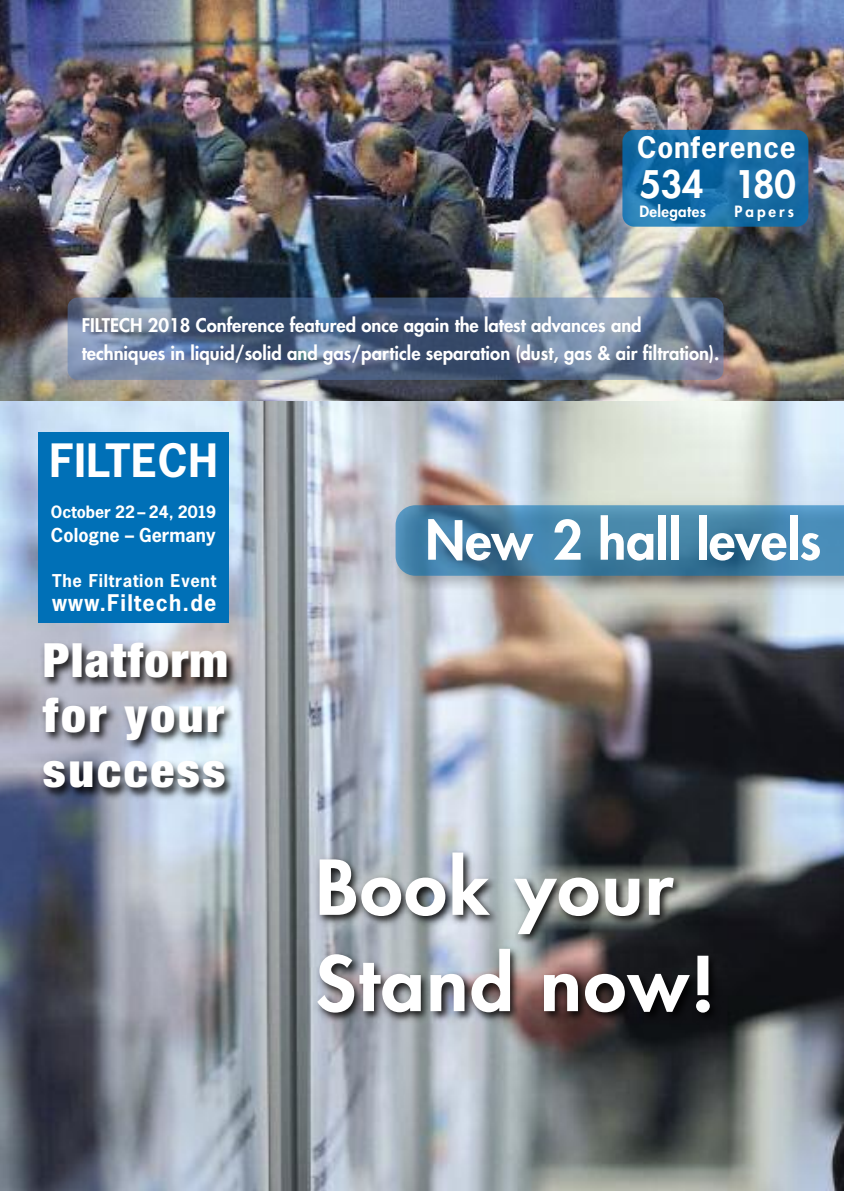
<style>
.page{position:relative;width:844px;height:1191px;background:#fff}
.page>*{position:absolute;margin:0;border:0;box-sizing:border-box;transform-origin:0 0}
.t1{font:800 73.5px/96.2px "Futura Std";letter-spacing:.025em;color:#fff;scale:1.05 1}
.t2{font:800 52.5px "Futura Std";color:#fff}
.t3{font:900 condensed 47.25px/55.1px "Helvetica Neue";letter-spacing:.055em;color:#fff;text-align:justify;scale:1.05 1}
.t4{font:700 43.23px "News Gothic";letter-spacing:.02em;color:#fff}
.t5{font:800 36.93px "Futura Std";color:#fff}
.t6{font:700 28px "News Gothic";letter-spacing:.03em;color:#fff}
.t7{font:700 21.53px "News Gothic";letter-spacing:.055em;color:#fff}
.t8{font:800 18.38px/28px "Futura Std";color:#fff}
.t9{font:700 18.03px "News Gothic";color:#fff}
.t10{font:700 16.62px "News Gothic";letter-spacing:.045em;color:#fff}
.t11{font:700 15.92px "News Gothic";color:#fff}
.t12{font:800 15.05px "Futura Std";letter-spacing:.025em;color:#fff}
</style>
<div class="page">
<img style="left:0;top:0;width:843px;height:1191px">
<div style="left:622px;top:130px;width:186px;height:97px;background:#0070b7;border-radius:12px;opacity:.79"></div>
<div style="left:38px;top:432px;width:191px;height:190px;background:#0070b7"></div>
<img style="left:0;top:614px;width:332px;height:215px">
<img style="left:303px;top:840px;width:540px;height:322px">
<img style="left:387px;top:497px;width:456px;height:101px">
<svg style="left:395px;top:505px;width:448px;height:71px;background:#4682a7"></svg>
<div style="left:68px;top:297px;width:655px;height:83px;background:#597cb4;border-radius:10px;opacity:.5"></div>
<h3 class="t6" style="left:637px;top:132px;width:160px">Conference</h3>
<h3 class="t5" style="left:639px;top:166px;width:66px">534</h3>
<p class="t12" style="left:639px;top:204px;width:68px">Delegates</p>
<h3 class="t5" style="left:734px;top:166px;width:63px">180</h3>
<p class="t12" style="left:734px;top:204px;width:61px">Papers</p>
<p class="t8" style="left:82px;top:312px;width:639px">FILTECH 2018 Conference featured once again the latest advances and techniques in liquid/solid and gas/particle separation (dust, gas &amp; air filtration).</p>
<h3 class="t4" style="left:49px;top:437px;width:170px">FILTECH</h3>
<p class="t11" style="left:51px;top:503px;width:167px">October 22 – 24, 2019</p>
<p class="t9" style="left:51px;top:525px;width:166px">Cologne – Germany</p>
<p class="t10" style="left:52px;top:571px;width:166px">The Filtration Event</p>
<p class="t7" style="left:52px;top:591px;width:166px">www.Filtech.de</p>
<h3 class="t3" style="left:43px;top:629px;width:178px">Platform for your success</h3>
<h2 class="t2" style="left:425px;top:515px;width:397px">New 2 hall levels</h2>
<h1 class="t1" style="left:315px;top:845px;width:382px">Book your<br>Stand now!</h1>
</div>
